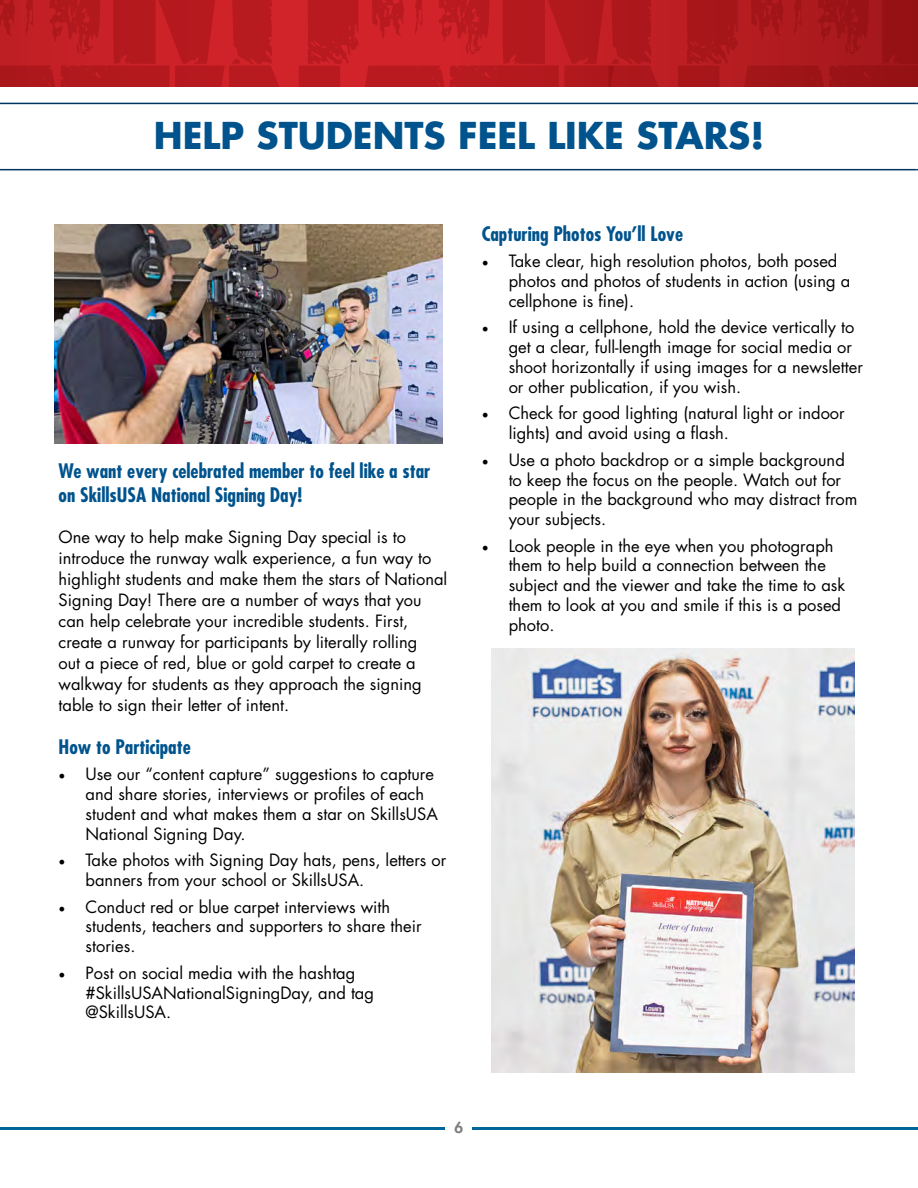
<style>
.page{position:relative;width:918px;height:1188px;background:#fff}
.page>*{position:absolute;margin:0;border:0;box-sizing:border-box;transform-origin:0 0}
.t1{font:700 36px "Futura Std";color:#00538d}
.t2{font:700 condensed 19.5px/23.4px "Futura Std";color:#00538d}
.t3{font:16.5px/19.8px "Futura Std";color:#000}
.t4{font:800 15px "Futura Std";color:#7c7e81}
.s1{font-family:"Minion Pro";font-size:18px}
</style>
<div class="page">
<svg style="left:1px;top:1px;width:917px;height:85px;background:#b71b20"></svg>
<hr style="left:0;top:1127px;width:444px;height:2px;background:#069">
<hr style="left:473px;top:1127px;width:445px;height:2px;background:#069">
<hr style="left:0;top:169px;width:916px;height:1px;background:#003562">
<hr style="left:0;top:103px;width:916px;height:1px;background:#003562">
<img style="left:492px;top:648px;width:362px;height:425px">
<img style="left:54px;top:225px;width:388px;height:218px">
<h1 class="t1" style="left:154px;top:112px;width:612px">HELP STUDENTS FEEL LIKE STARS!</h1>
<p class="t2" style="left:59px;top:460px;width:373px">We want every celebrated member to feel like a star on SkillsUSA National Signing Day!</p>
<p class="t3" style="left:59px;top:526px;width:390px;line-height:21px">One way to help make Signing Day special is to introduce the runway walk experience, a fun way to highlight students and make them the stars of National Signing Day! There are a number of ways that you can help celebrate your incredible students. First, create a runway for participants by literally rolling<br>out a piece of red, blue or gold carpet to create a walkway for students as they approach the signing table to sign their letter of intent.</p>
<p class="t2" style="left:59px;top:735px;width:134px">How to Participate</p>
<p class="t3" style="left:86px;top:764px;width:354px;text-indent:-27px"><span class="s1">•</span> Use our “content capture” suggestions to capture and share stories, interviews or profiles of each student and what makes them a star on SkillsUSA National Signing Day.</p>
<p class="t3" style="left:86px;top:850px;width:362px;text-indent:-27px"><span class="s1">•</span> Take photos with Signing Day hats, pens, letters or banners from your school or SkillsUSA.</p>
<p class="t3" style="left:86px;top:897px;width:338px;text-indent:-27px"><span class="s1">•</span> Conduct red or blue carpet interviews with students, teachers and supporters to share their stories.</p>
<p class="t3" style="left:86px;top:963px;width:290px;text-indent:-27px"><span class="s1">•</span> Post on social media with the hashtag #SkillsUSANationalSigningDay, and tag @SkillsUSA.</p>
<p class="t2" style="left:482px;top:222px;width:203px">Capturing Photos You’ll Love</p>
<p class="t3" style="left:509px;top:251px;width:343px;text-indent:-27px"><span class="s1">•</span> Take clear, high resolution photos, both posed photos and photos of students in action (using a cellphone is fine).</p>
<p class="t3" style="left:509px;top:318px;width:356px;text-indent:-27px"><span class="s1">•</span> If using a cellphone, hold the device vertically to get a clear, full-length image for social media or shoot horizontally if using images for a newsletter or other publication, if you wish.</p>
<p class="t3" style="left:509px;top:404px;width:338px;text-indent:-27px"><span class="s1">•</span> Check for good lighting (natural light or indoor lights) and avoid using a flash.</p>
<p class="t3" style="left:509px;top:450px;width:350px;text-indent:-27px"><span class="s1">•</span> Use a photo backdrop or a simple background to keep the focus on the people. Watch out for people in the background who may distract from your subjects.</p>
<p class="t3" style="left:509px;top:536px;width:338px;text-indent:-27px"><span class="s1">•</span> Look people in the eye when you photograph them to help build a connection between the subject and the viewer and take the time to ask them to look at you and smile if this is a posed photo.</p>
<p class="t4" style="left:455px;top:1118px;width:10px">6</p>
</div>
